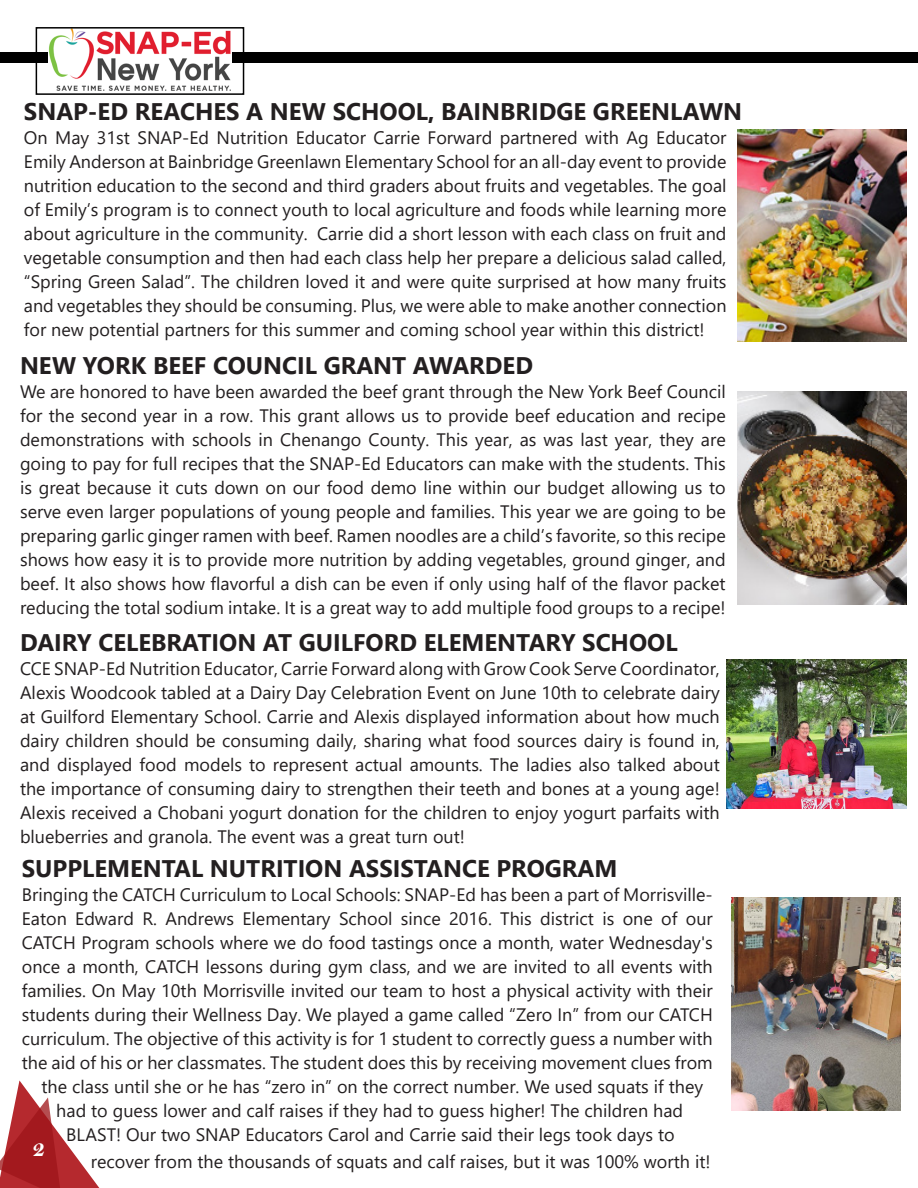
<style>
.page{position:relative;width:918px;height:1188px;background:#fff}
.page>*{position:absolute;margin:0;border:0;box-sizing:border-box;transform-origin:0 0}
.t1{font:700 24px "Segoe UI";color:#231f20}
.t2{font:24px "Bell MT Bold";color:#fff}
.t3{font:18px/24px "Segoe UI";color:#231f20;text-align:justify}
</style>
<div class="page">
<svg style="left:0;top:1080px;width:100px;height:108px"></svg>
<img style="left:737px;top:130px;width:169px;height:211px">
<div style="left:0;top:52px;width:918px;height:11px;background:#000"></div>
<img style="left:49px;top:30px;width:182px;height:61px">
<div style="left:36px;top:27px;width:208px;height:68px;border:2px solid #000"></div>
<img style="left:727px;top:660px;width:180px;height:148px">
<img style="left:737px;top:392px;width:169px;height:212px">
<img style="left:732px;top:898px;width:169px;height:212px">
<p class="t1" style="left:24px;top:89px;width:720px">SNAP-ED REACHES A NEW SCHOOL, BAINBRIDGE GREENLAWN</p>
<p class="t3" style="left:24px;top:124px;width:704px">On May 31st SNAP-Ed Nutrition Educator Carrie Forward partnered with Ag Educator Emily Anderson at Bainbridge Greenlawn Elementary School for an all-day event to provide nutrition education to the second and third graders about fruits and vegetables. The goal of Emily’s program is to connect youth to local agriculture and foods while learning more about agriculture in the community. Carrie did a short lesson with each class on fruit and vegetable consumption and then had each class help her prepare a delicious salad called, “Spring Green Salad”. The children loved it and were quite surprised at how many fruits and vegetables they should be consuming. Plus, we were able to make another connection for new potential partners for this summer and coming school year within this district!</p>
<p class="t1" style="left:20px;top:343px;width:515px">NEW YORK BEEF COUNCIL GRANT AWARDED</p>
<p class="t3" style="left:20px;top:378px;width:707px">We are honored to have been awarded the beef grant through the New York Beef Council for the second year in a row. This grant allows us to provide beef education and recipe demonstrations with schools in Chenango County. This year, as was last year, they are going to pay for full recipes that the SNAP-Ed Educators can make with the students. This is great because it cuts down on our food demo line within our budget allowing us to serve even larger populations of young people and families. This year we are going to be preparing garlic ginger ramen with beef. Ramen noodles are a child’s favorite, so this recipe shows how easy it is to provide more nutrition by adding vegetables, ground ginger, and beef. It also shows how flavorful a dish can be even if only using half of the flavor packet reducing the total sodium intake. It is a great way to add multiple food groups to a recipe!</p>
<p class="t1" style="left:20px;top:620px;width:659px">DAIRY CELEBRATION AT GUILFORD ELEMENTARY SCHOOL</p>
<p class="t3" style="left:20px;top:655px;width:701px">CCE SNAP-Ed Nutrition Educator, Carrie Forward along with Grow Cook Serve Coordinator, Alexis Woodcook tabled at a Dairy Day Celebration Event on June 10th to celebrate dairy at Guilford Elementary School. Carrie and Alexis displayed information about how much dairy children should be consuming daily, sharing what food sources dairy is found in, and displayed food models to represent actual amounts. The ladies also talked about the importance of consuming dairy to strengthen their teeth and bones at a young age!<br>Alexis received a Chobani yogurt donation for the children to enjoy yogurt parfaits with blueberries and granola. The event was a great turn out!</p>
<p class="t1" style="left:22px;top:846px;width:597px">SUPPLEMENTAL NUTRITION ASSISTANCE PROGRAM</p>
<p class="t3" style="left:22px;top:881px;width:693px">Bringing the CATCH Curriculum to Local Schools: SNAP-Ed has been a part of Morrisville-Eaton Edward R. Andrews Elementary School since 2016. This district is one of our CATCH Program schools where we do food tastings once a month, water Wednesday's once a month, CATCH lessons during gym class, and we are invited to all events with families. On May 10th Morrisville invited our team to host a physical activity with their students during their Wellness Day. We played a game called “Zero In” from our CATCH curriculum. The objective of this activity is for 1 student to correctly guess a number with the aid of his or her classmates. The student does this by receiving movement clues from</p>
<p class="t3" style="left:42px;top:1073px;width:663px">the class until she or he has “zero in” on the correct number. We used squats if they</p>
<p class="t3" style="left:56px;top:1097px;width:628px">had to guess lower and calf raises if they had to guess higher! The children had</p>
<p class="t3" style="left:66px;top:1121px;width:610px">BLAST! Our two SNAP Educators Carol and Carrie said their legs took days to</p>
<p class="t3" style="left:91px;top:1148px;width:621px">recover from the thousands of squats and calf raises, but it was 100% worth it!</p>
<h1 class="t2" style="left:33px;top:1134px;width:14px">2</h1>
</div>
